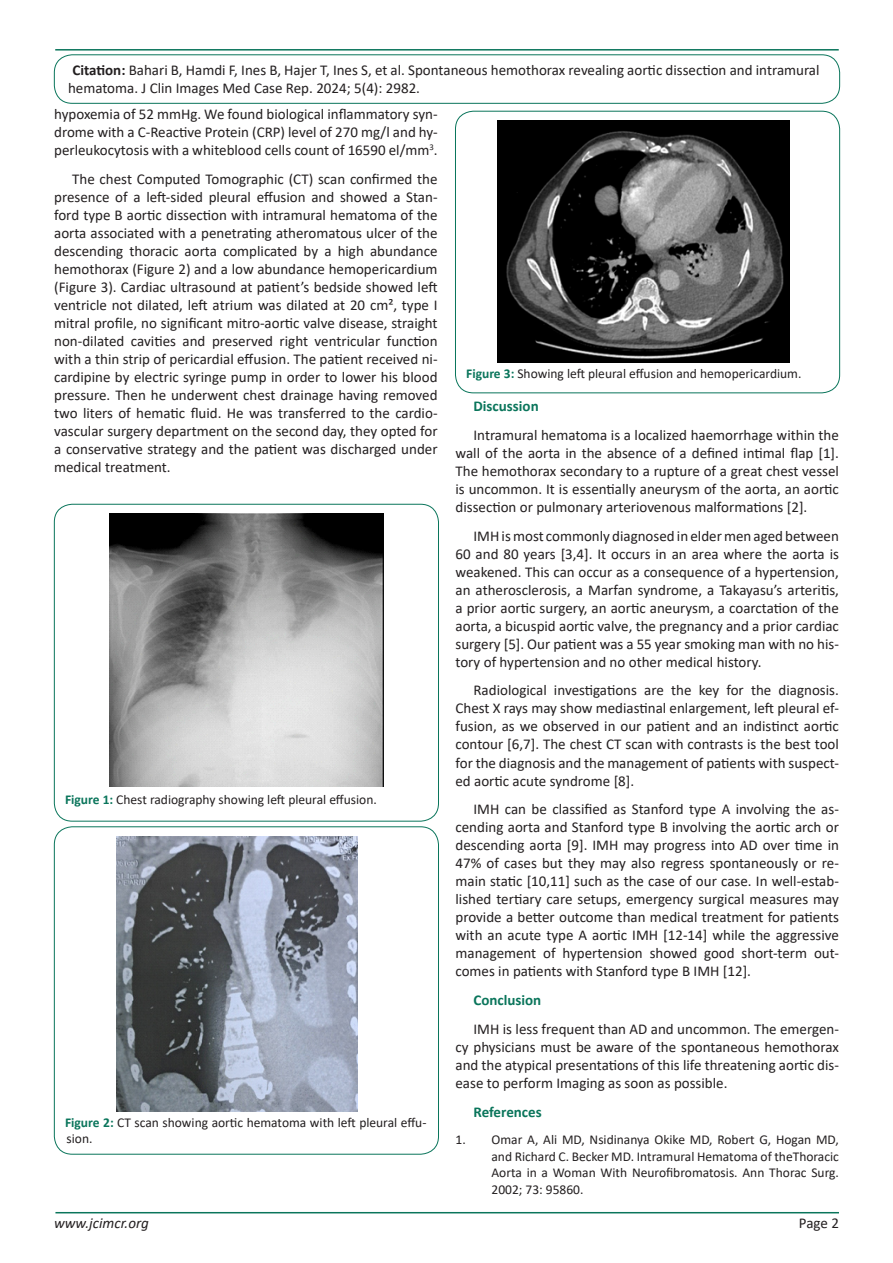
<style>
.page{position:relative;width:893px;height:1263px;background:#fff}
.page>*{position:absolute;margin:0;border:0;box-sizing:border-box;transform-origin:0 0}
.t1{font:15px/18px "Calibri";color:#231f20;text-align:justify}
.t2{font:700 15px "Calibri";color:#0a755b}
.t3{font:italic 15px "Calibri";color:#231f20}
.t4{font:13.5px/16.5px "Calibri";color:#231f20}
.s1{font-weight:700}
.s2{font-weight:700;color:#0a755b}
</style>
<div class="page">
<hr style="left:55px;top:1212px;width:784px;height:1px;background:#0a755b">
<hr style="left:55px;top:49px;width:784px;height:2px;background:#0a755b">
<div style="left:54px;top:55px;width:786px;height:49px;border:1px solid #0a755b;border-radius:18px"></div>
<div style="left:54px;top:504px;width:385px;height:317px;border:1px solid #0a755b;border-radius:18px"></div>
<img style="left:109px;top:514px;width:274px;height:272px">
<div style="left:54px;top:827px;width:385px;height:327px;border:1px solid #0a755b;border-radius:18px"></div>
<img style="left:117px;top:836px;width:241px;height:276px">
<div style="left:455px;top:111px;width:385px;height:282px;border:1px solid #0a755b;border-radius:18px"></div>
<img style="left:498px;top:121px;width:292px;height:241px">
<p class="t1" style="left:68px;top:61px;width:753px;text-indent:4px"><span class="s1">Citation:</span> Bahari B, Hamdi F, Ines B, Hajer T, Ines S, et al. Spontaneous hemothorax revealing aortic dissection and intramural hematoma. J Clin Images Med Case Rep. 2024; 5(4): 2982.</p>
<p class="t1" style="left:54px;top:104px;width:385px">hypoxemia of 52 mmHg. We found biological inflammatory syn&shy;drome with a C-Reactive Protein (CRP) level of 270 mg/l and hy&shy;perleukocytosis with a whiteblood cells count of 16590 el/mm<sup>3</sup>.</p>
<p class="t1" style="left:54px;top:169px;width:385px;text-indent:18px">The chest Computed Tomographic (CT) scan confirmed the presence of a left-sided pleural effusion and showed a Stan&shy;ford type B aortic dissection with intramural hematoma of the aorta associated with a penetrating atheromatous ulcer of the descending thoracic aorta complicated by a high abundance hemothorax (Figure 2) and a low abundance hemopericardium (Figure 3). Cardiac ultrasound at patient’s bedside showed left ventricle not dilated, left atrium was dilated at 20 cm², type I mitral profile, no significant mitro-aortic valve disease, straight non-dilated cavities and preserved right ventricular function with a thin strip of pericardial effusion. The patient received ni&shy;cardipine by electric syringe pump in order to lower his blood pressure. Then he underwent chest drainage having removed two liters of hematic fluid. He was transferred to the cardio&shy;vascular surgery department on the second day, they opted for a conservative strategy and the patient was discharged under medical treatment.</p>
<p class="t4" style="left:466px;top:365px;width:337px"><span class="s2">Figure 3:</span> Showing left pleural effusion and hemopericardium.</p>
<p class="t2" style="left:473px;top:395px;width:67px">Discussion</p>
<p class="t1" style="left:455px;top:425px;width:385px;text-indent:18px">Intramural hematoma is a localized haemorrhage within the wall of the aorta in the absence of a defined intimal flap [1].<br>The hemothorax secondary to a rupture of a great chest vessel is uncommon. It is essentially aneurysm of the aorta, an aortic dissection or pulmonary arteriovenous malformations [2].</p>
<p class="t1" style="left:455px;top:526px;width:385px;text-indent:18px">IMH is most commonly diagnosed in elder men aged between 60 and 80 years [3,4]. It occurs in an area where the aorta is weakened. This can occur as a consequence of a hypertension, an atherosclerosis, a Marfan syndrome, a Takayasu’s arteritis, a prior aortic surgery, an aortic aneurysm, a coarctation of the aorta, a bicuspid aortic valve, the pregnancy and a prior cardiac surgery [5]. Our patient was a 55 year smoking man with no his&shy;tory of hypertension and no other medical history.</p>
<p class="t1" style="left:455px;top:681px;width:385px;text-indent:18px">Radiological investigations are the key for the diagnosis.<br>Chest X rays may show mediastinal enlargement, left pleural ef&shy;fusion, as we observed in our patient and an indistinct aortic contour [6,7]. The chest CT scan with contrasts is the best tool for the diagnosis and the management of patients with suspect&shy;ed aortic acute syndrome [8].</p>
<p class="t1" style="left:455px;top:800px;width:385px;text-indent:18px">IMH can be classified as Stanford type A involving the as&shy;cending aorta and Stanford type B involving the aortic arch or descending aorta [9]. IMH may progress into AD over time in 47% of cases but they may also regress spontaneously or re&shy;main static [10,11] such as the case of our case. In well-estab&shy;lished tertiary care setups, emergency surgical measures may provide a better outcome than medical treatment for patients with an acute type A aortic IMH [12-14] while the aggressive management of hypertension showed good short-term out&shy;comes in patients with Stanford type B IMH [12].</p>
<p class="t2" style="left:473px;top:989px;width:69px">Conclusion</p>
<p class="t1" style="left:455px;top:1019px;width:385px;text-indent:18px">IMH is less frequent than AD and uncommon. The emergen&shy;cy physicians must be aware of the spontaneous hemothorax and the atypical presentations of this life threatening aortic dis&shy;ease to perform Imaging as soon as possible.</p>
<p class="t2" style="left:473px;top:1101px;width:70px">References</p>
<p class="t4" style="left:491px;top:1131px;width:349px;text-align:justify;text-indent:-36px">1. Omar A, Ali MD, Nsidinanya Okike MD, Robert G, Hogan MD, and Richard C. Becker MD. Intramural Hematoma of theThoracic Aorta in a Woman With Neurofibromatosis. Ann Thorac Surg.<br>2002; 73: 95860.</p>
<p class="t4" style="left:65px;top:791px;width:313px"><span class="s2">Figure 1:</span> Chest radiography showing left pleural effusion.</p>
<p class="t4" style="left:65px;top:1113px;width:363px"><span class="s2">Figure 2:</span> CT scan showing aortic hematoma with left pleural effu&shy;sion.</p>
<p class="t3" style="left:54px;top:1212px;width:96px">www.jcimcr.org</p>
<p class="t1" style="left:799px;top:1213px;width:42px">Page 2</p>
</div>
